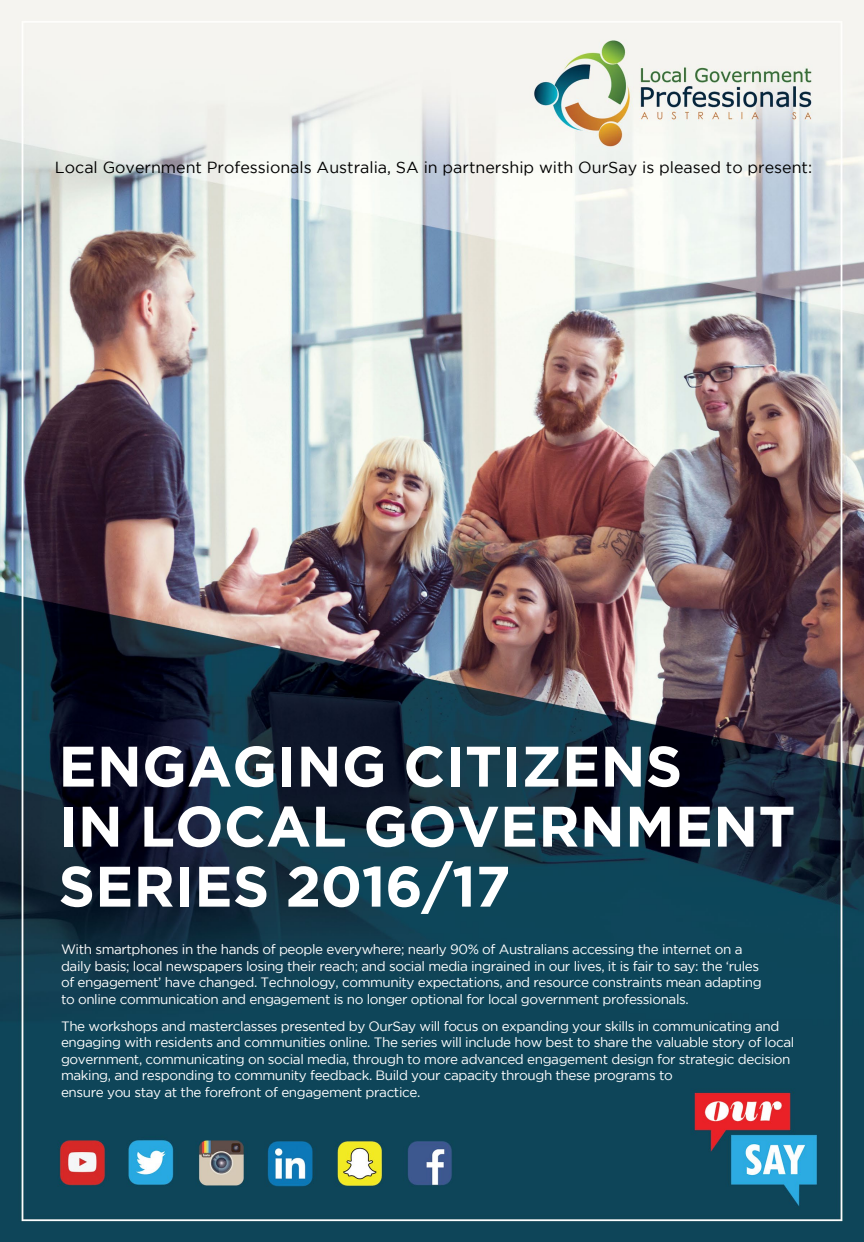
<style>
.page{position:relative;width:864px;height:1242px;background:#fff}
.page>*{position:absolute;margin:0;border:0;box-sizing:border-box;transform-origin:0 0}
.t1{font:700 57px/60px "Gotham";letter-spacing:.005em;color:#fff}
.t2{font:16.05px "Gotham";color:#000}
.t3{font:13.5px/16.5px "Gotham";letter-spacing:-.03em;color:#fff}
</style>
<div class="page">
<img style="left:0;top:0;width:864px;height:1242px">
<p class="t2" style="left:55px;top:158px;width:759px">Local Government Professionals Australia, SA in partnership with OurSay is pleased to present:</p>
<h1 class="t1" style="left:58px;top:735px;width:738px">ENGAGING CITIZENS<br>IN LOCAL GOVERNMENT<br>SERIES 2016/17</h1>
<p class="t3" style="left:61px;top:941px;width:702px">With smartphones in the hands of people everywhere; nearly 90% of Australians accessing the internet on a daily basis; local newspapers losing their reach; and social media ingrained in our lives, it is fair to say: the ‘rules of engagement’ have changed. Technology, community expectations, and resource constraints mean adapting to online communication and engagement is no longer optional for local government professionals.</p>
<p class="t3" style="left:61px;top:1018px;width:735px">The workshops and masterclasses presented by OurSay will focus on expanding your skills in communicating and engaging with residents and communities online. The series will include how best to share the valuable story of local government, communicating on social media, through to more advanced engagement design for strategic decision making, and responding to community feedback. Build your capacity through these programs to<br>ensure you stay at the forefront of engagement practice.</p>
</div>
